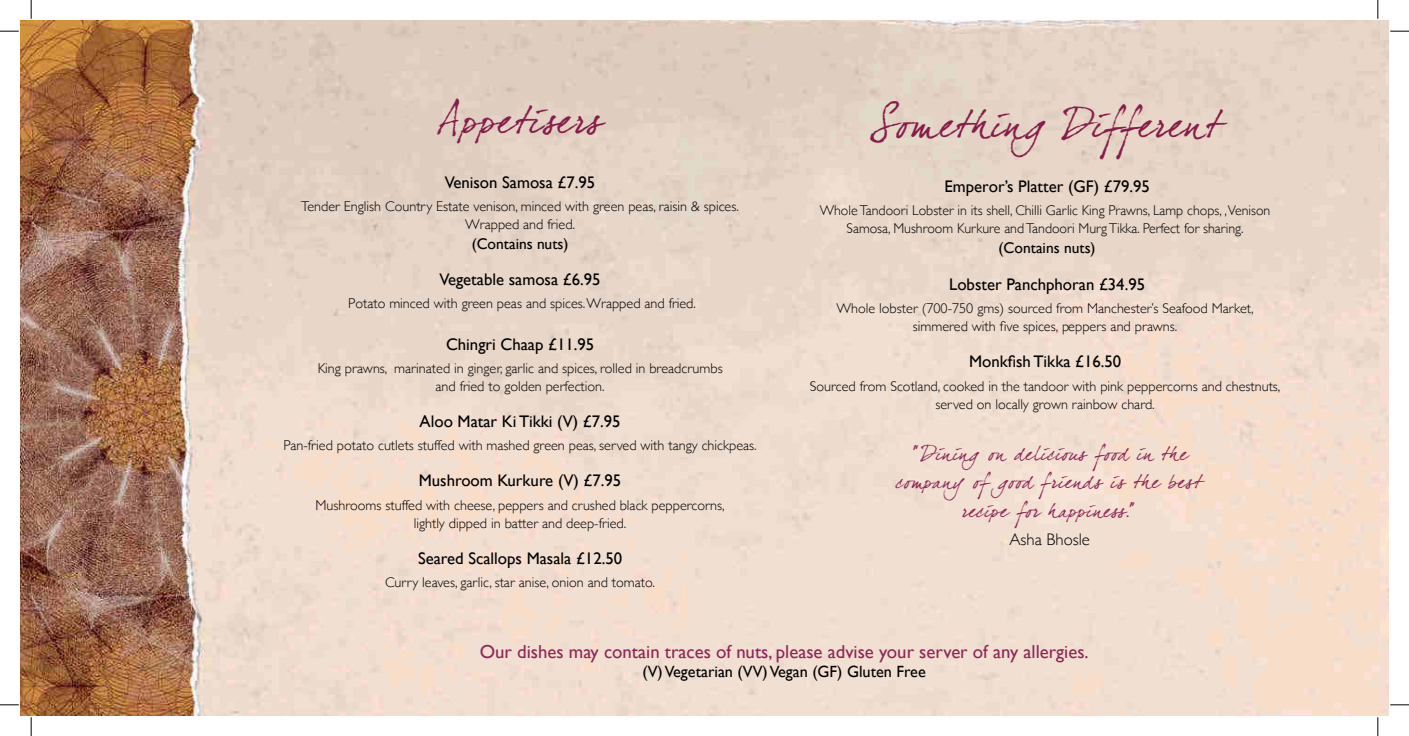
<style>
.page{position:relative;width:1409px;height:736px;background:#fff}
.page>*{position:absolute;margin:0;border:0;box-sizing:border-box;transform-origin:0 0}
.t1{font:38.62px "Dear Joefour";letter-spacing:.025em;color:#861d4a}
.t2{font:38.62px "Dear Joefour";color:#861d4a}
.t3{font:19.38px/28.4px "Dear Joefour";letter-spacing:.015em;color:#8d2658;text-align:center}
.t4{font:18.75px "Gill Sans";color:#8d2558}
.t5{font:16.75px "Gill Sans";color:#000001}
.t6{font:300 16.75px "Gill Sans";color:#000001}
.t7{font:16.25px "Gill Sans";color:#000001}
.t8{font:15.5px "Gill Sans";color:#000001}
.t9{font:300 14.12px/18px "Gill Sans";color:#000001;text-align:center}
</style>
<div class="page">
<img style="left:21px;top:21px;width:1360px;height:694px">
<svg style="left:0;top:30px;width:19px;height:2px"></svg>
<svg style="left:1390px;top:30px;width:19px;height:2px"></svg>
<svg style="left:0;top:704px;width:19px;height:1px"></svg>
<svg style="left:1390px;top:704px;width:19px;height:1px"></svg>
<svg style="left:30px;top:0;width:2px;height:19px"></svg>
<svg style="left:30px;top:717px;width:2px;height:19px"></svg>
<svg style="left:1377px;top:0;width:1px;height:19px"></svg>
<svg style="left:1377px;top:717px;width:1px;height:19px"></svg>
<h1 class="t2" style="left:438px;top:97px;width:166px">Appetisers</h1>
<p class="t5" style="left:445px;top:172px;width:152px">Venison Samosa £7.95</p>
<p class="t9" style="left:301px;top:196px;width:439px">Tender English Country Estate venison, minced with green peas, raisin &amp; spices.<br>Wrapped and fried.</p>
<p class="t8" style="left:472px;top:235px;width:98px">(Contains nuts)</p>
<p class="t5" style="left:440px;top:269px;width:162px">Vegetable samosa £6.95</p>
<p class="t9" style="left:348px;top:294px;width:349px">Potato minced with green peas and spices. Wrapped and fried.</p>
<p class="t5" style="left:446px;top:334px;width:150px">Chingri Chaap £11.95</p>
<p class="t9" style="left:318px;top:358px;width:407px">King prawns, marinated in ginger, garlic and spices, rolled in breadcrumbs and fried to golden perfection.</p>
<p class="t5" style="left:420px;top:411px;width:203px">Aloo Matar Ki Tikki (V) £7.95</p>
<p class="t9" style="left:283px;top:436px;width:475px">Pan-fried potato cutlets stuffed with mashed green peas, served with tangy chickpeas.</p>
<p class="t5" style="left:419px;top:471px;width:204px">Mushroom Kurkure (V) £7.95</p>
<p class="t9" style="left:315px;top:495px;width:411px">Mushrooms stuffed with cheese, peppers and crushed black peppercorns, lightly dipped in batter and deep-fried.</p>
<p class="t5" style="left:418px;top:548px;width:206px">Seared Scallops Masala £12.50</p>
<p class="t9" style="left:385px;top:572px;width:272px">Curry leaves, garlic, star anise, onion and tomato.</p>
<h1 class="t1" style="left:870px;top:101px;width:355px">Som ething Different</h1>
<p class="t5" style="left:944px;top:176px;width:207px">Emperor’s Platter (GF) £79.95</p>
<p class="t9" style="left:820px;top:201px;width:452px">Whole Tandoori Lobster in its shell, Chilli Garlic King Prawns, Lamp chops, , Venison<br>Samosa, Mushroom Kurkure and Tandoori Murg Tikka. Perfect for sharing.</p>
<p class="t8" style="left:998px;top:239px;width:98px">(Contains nuts)</p>
<p class="t5" style="left:949px;top:274px;width:197px">Lobster Panchphoran £34.95</p>
<p class="t9" style="left:836px;top:298px;width:418px">Whole lobster (700-750 gms) sourced from Manchester’s Seafood Market, simmered with five spices, peppers and prawns.</p>
<p class="t5" style="left:969px;top:352px;width:154px">Monkfish Tikka £16.50</p>
<p class="t9" style="left:810px;top:376px;width:472px">Sourced from Scotland, cooked in the tandoor with pink peppercorns and chestnuts, served on locally grown rainbow chard.</p>
<h2 class="t3" style="left:896px;top:439px;width:309px">"Dining on delicious food in the company of good friends is the best recipe for happiness."</h2>
<p class="t6" style="left:1009px;top:526px;width:82px">Asha Bhosle</p>
<h3 class="t4" style="left:480px;top:640px;width:610px">Our dishes may contain traces of nuts, please advise your server of any allergies.</h3>
<p class="t7" style="left:642px;top:662px;width:285px">(V) Vegetarian (VV) Vegan (GF) Gluten Free</p>
</div>
